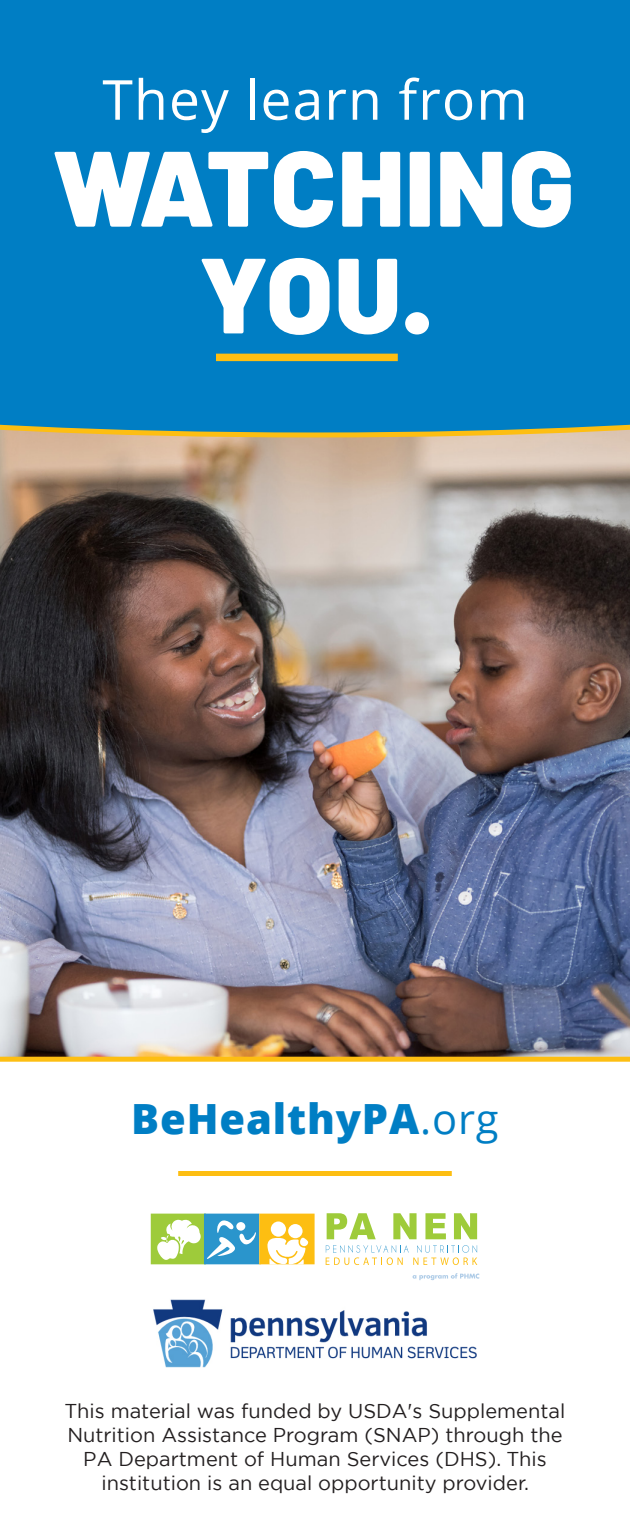
<style>
.page{position:relative;width:630px;height:1530px;background:#fff}
.page>*{position:absolute;margin:0;border:0;box-sizing:border-box;transform-origin:0 0}
.t1{font:900 107px/107px "Barlow";letter-spacing:.02em;color:#fff;text-align:center}
.t2{font:55.25px "Open Sans";letter-spacing:.02em;color:#fff}
.t3{font:800 41.5px "Open Sans";letter-spacing:.02em;color:#007ec4}
.t4{font:20px/24px "Gotham";color:#231f20;text-align:center}
.s1{font-weight:400}
</style>
<div class="page">
<img style="left:0;top:440px;width:630px;height:617px">
<svg style="left:0;top:297px;width:630px;height:143px;background:#1082bc"></svg>
<div style="left:0;top:0;width:630px;height:297px;background:#007ec4"></div>
<div style="left:0;top:1057px;width:630px;height:5px;background:#fdbe12"></div>
<img style="left:153px;top:1299px;width:324px;height:69px">
<div style="left:178px;top:1171px;width:274px;height:5px;background:#fdbe12"></div>
<svg style="left:326px;top:1245px;width:151px;height:20px"></svg>
<svg style="left:393px;top:1213px;width:24px;height:26px"></svg>
<svg style="left:425px;top:1213px;width:21px;height:26px"></svg>
<svg style="left:454px;top:1213px;width:23px;height:26px"></svg>
<svg style="left:327px;top:1213px;width:49px;height:26px"></svg>
<svg style="left:151px;top:1214px;width:164px;height:51px"></svg>
<svg style="left:413px;top:1273px;width:66px;height:7px"></svg>
<div style="left:216px;top:354px;width:182px;height:7px;background:#fdbe12"></div>
<p class="t2" style="left:102px;top:62px;width:427px">They learn from</p>
<p class="t1" style="left:56px;top:135px;width:519px">WATCHING<br>YOU.</p>
<p class="t3" style="left:131px;top:1087px;width:369px">BeHealthyPA<span class="s1">.org</span></p>
<p class="t4" style="left:65px;top:1399px;width:502px">This material was funded by USDA's Supplemental Nutrition Assistance Program (SNAP) through the PA Department of Human Services (DHS). This institution is an equal opportunity provider.</p>
</div>
